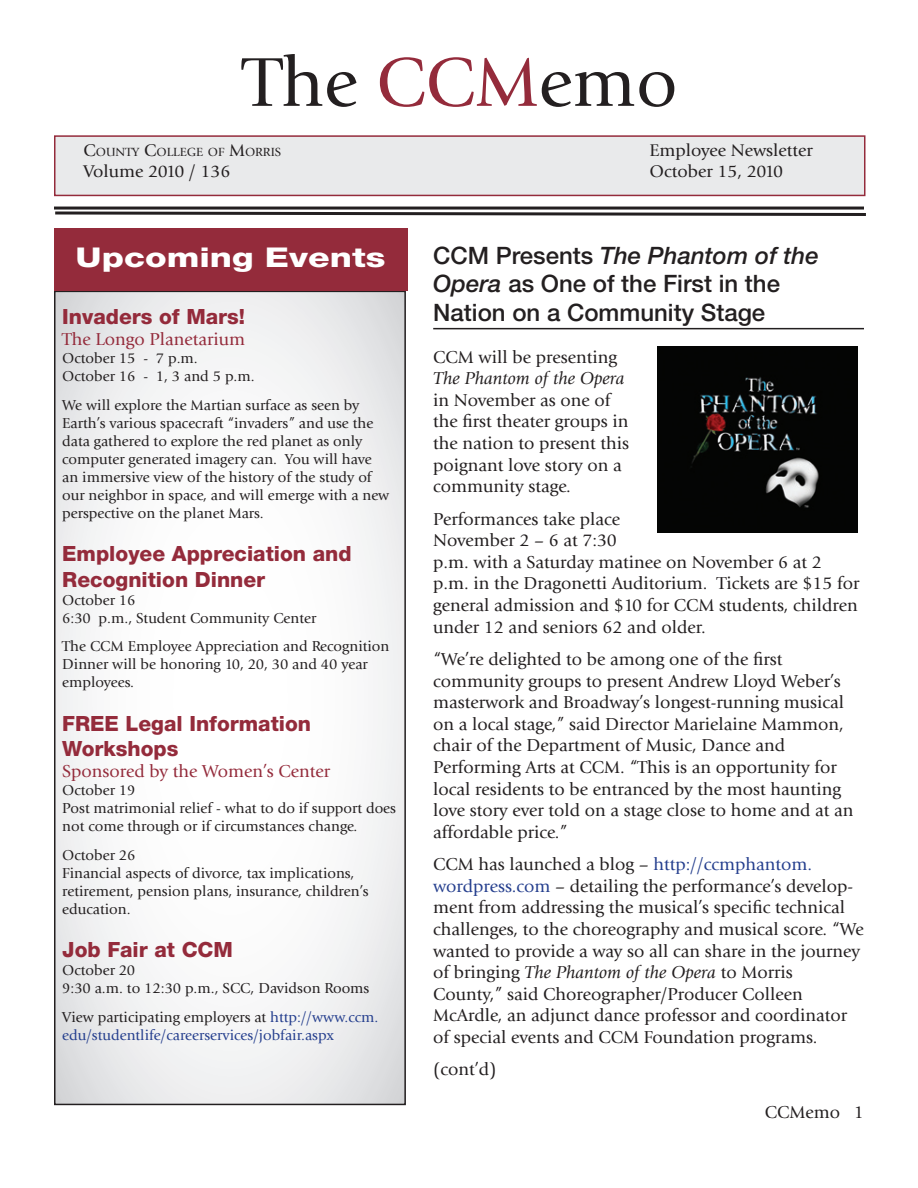
<style>
.page{position:relative;width:918px;height:1188px;background:#fff}
.page>*{position:absolute;margin:0;border:0;box-sizing:border-box;transform-origin:0 0}
.Memo_Title{font:72px "Giovanni Std";color:#231f20}
.Events_Header{font:800 27.3px "Helvetica Neue LT Std";color:#fff;scale:1.3 1}
.Article_Headers{font:500 24px/28.8px "Helvetica Neue LT Std";color:#231f20}
.Event_Sub_Titles{font:800 21px/25.2px "Helvetica Neue LT Std";color:#942b3b}
.t1{font:18px/21.6px "Giovanni Std";color:#231f20}
.Event_Sub_Titles-2{font:18px "Giovanni Std";color:#942b3b}
.Memo_Vol_and_Date{font:17.7px "Giovanni Std";color:#231f20}
.Event_Sub_Titles-3{font:15px/18px "Giovanni Std";color:#231f20}
.Event_Info{font:15px/18px "Giovanni Std";color:#231f20}
.Event_Sub_Titles-4{font:15px/18px "Giovanni Std";color:#253f8e}
.t2{font:12.3px "Giovanni Std";color:#231f20}
.s1{color:#942b3b}
.s2{font-size:17.7px}
.s3{font-style:italic}
.s4{color:#253f8e}
.s5{color:#231f20}
</style>
<div class="page">
<div style="left:55px;top:136px;width:810px;height:59px;background:#e9eaeb"></div>
<div style="left:54px;top:135px;width:811px;height:61px;border:2px solid #942b3b"></div>
<svg style="left:57px;top:294px;width:346px;height:808px"></svg>
<div style="left:54px;top:291px;width:352px;height:814px;border:2px solid #231f20"></div>
<svg style="left:55px;top:211px;width:811px;height:5px"></svg>
<hr style="left:54px;top:207px;width:810px;height:3px;background:#231f20">
<div style="left:54px;top:228px;width:353px;height:63px;background:#942b3b"></div>
<hr style="left:433px;top:328px;width:431px;height:1px;background:#231f20">
<img style="left:658px;top:346px;width:199px;height:186px">
<p class="Memo_Title" style="left:243px;top:42px;width:436px">The <span class="s1">CCM</span>emo</p>
<p class="t2" style="left:83px;top:145px;width:199px"><span class="s2">C</span>OUNTY <span class="s2">C</span>OLLEGE OF <span class="s2">M</span>ORRIS</p>
<p class="Memo_Vol_and_Date" style="left:649px;top:140px;width:165px">Employee Newsletter</p>
<p class="Memo_Vol_and_Date" style="left:83px;top:162px;width:149px">Volume 2010 / 136</p>
<p class="Memo_Vol_and_Date" style="left:649px;top:162px;width:135px">October 15, 2010</p>
<p class="Events_Header" style="left:76px;top:241px;width:240px">Upcoming Events</p>
<p class="Article_Headers" style="left:433px;top:240px;width:387px">CCM Presents <span class="s3">The Phantom of the<br>Opera</span> as One of the First in the<br>Nation on a Community Stage</p>
<p class="t1" style="left:433px;top:346px;width:198px">CCM will be presenting<br><span class="s3">The Phantom of the Opera </span>in November as one of the first theater groups in the nation to present this poignant love story on a community stage.</p>
<p class="t1" style="left:433px;top:508px;width:428px">Performances take place<br>November 2 – 6 at 7:30<br>p.m. with a Saturday matinee on November 6 at 2 p.m. in the Dragonetti Auditorium. Tickets are $15 for general admission and $10 for CCM students, children under 12 and seniors 62 and older.</p>
<p class="t1" style="left:433px;top:648px;width:422px">“We’re delighted to be among one of the first community groups to present Andrew Lloyd Weber’s masterwork and Broadway’s longest-running musical on a local stage,” said Director Marielaine Mammon, chair of the Department of Music, Dance and Performing Arts at CCM. “This is an opportunity for local residents to be entranced by the most haunting love story ever told on a stage close to home and at an affordable price.”</p>
<p class="t1" style="left:433px;top:854px;width:432px">CCM has launched a blog – <span class="s4">http://ccmphantom. wordpress.com</span> – detailing the performance’s develop&shy;ment from addressing the musical’s specific technical challenges, to the choreography and musical score. “We wanted to provide a way so all can share in the journey of bringing <span class="s3">The Phantom of the Opera</span> to Morris County,” said Choreographer/Producer Colleen McArdle, an adjunct dance professor and coordinator of special events and CCM Foundation programs.</p>
<p class="t1" style="left:433px;top:1059px;width:65px">(cont’d)</p>
<p class="Event_Sub_Titles" style="left:62px;top:304px;width:184px">Invaders of Mars!</p>
<p class="Event_Sub_Titles-2" style="left:62px;top:329px;width:184px">The Longo Planetarium</p>
<p class="Event_Sub_Titles-3" style="left:62px;top:350px;width:137px">October 15 - 7 p.m.</p>
<p class="Event_Sub_Titles-3" style="left:62px;top:368px;width:194px">October 16 - 1, 3 and 5 p.m.</p>
<p class="Event_Sub_Titles-3" style="left:62px;top:396px;width:329px">We will explore the Martian surface as seen by Earth’s various spacecraft “invaders” and use the data gathered to explore the red planet as only computer generated imagery can. You will have an immersive view of the history of the study of our neighbor in space, and will emerge with a new perspective on the planet Mars.</p>
<p class="Event_Sub_Titles" style="left:62px;top:541px;width:291px">Employee Appreciation and<br>Recognition Dinner</p>
<p class="Event_Sub_Titles-3" style="left:62px;top:591px;width:75px">October 16</p>
<p class="Event_Sub_Titles-3" style="left:62px;top:609px;width:256px">6:30 p.m., Student Community Center</p>
<p class="Event_Sub_Titles-3" style="left:62px;top:638px;width:329px">The CCM Employee Appreciation and Recognition<br>Dinner will be honoring 10, 20, 30 and 40 year employees.</p>
<p class="Event_Sub_Titles" style="left:62px;top:710px;width:250px">FREE Legal Information<br>Workshops</p>
<p class="Event_Sub_Titles-2" style="left:62px;top:761px;width:270px">Sponsored by the Women’s Center</p>
<p class="Event_Info" style="left:62px;top:782px;width:75px">October 19</p>
<p class="Event_Info" style="left:62px;top:800px;width:335px">Post matrimonial relief - what to do if support does not come through or if circumstances change.</p>
<p class="Event_Info" style="left:62px;top:846px;width:75px">October 26</p>
<p class="Event_Info" style="left:62px;top:864px;width:308px">Financial aspects of divorce, tax implications, retirement, pension plans, insurance, children’s education.</p>
<p class="Event_Sub_Titles" style="left:62px;top:937px;width:172px">Job Fair at CCM</p>
<p class="Event_Sub_Titles-3" style="left:62px;top:962px;width:75px">October 20</p>
<p class="Event_Sub_Titles-3" style="left:62px;top:980px;width:309px">9:30 a.m. to 12:30 p.m., SCC, Davidson Rooms</p>
<p class="Event_Sub_Titles-4" style="left:62px;top:1008px;width:318px"><span class="s5">View participating employers at</span> http://www.ccm. edu/studentlife/careerservices/jobfair.aspx</p>
<p class="t1" style="left:765px;top:1102px;width:101px">CCMemo 1</p>
</div>
